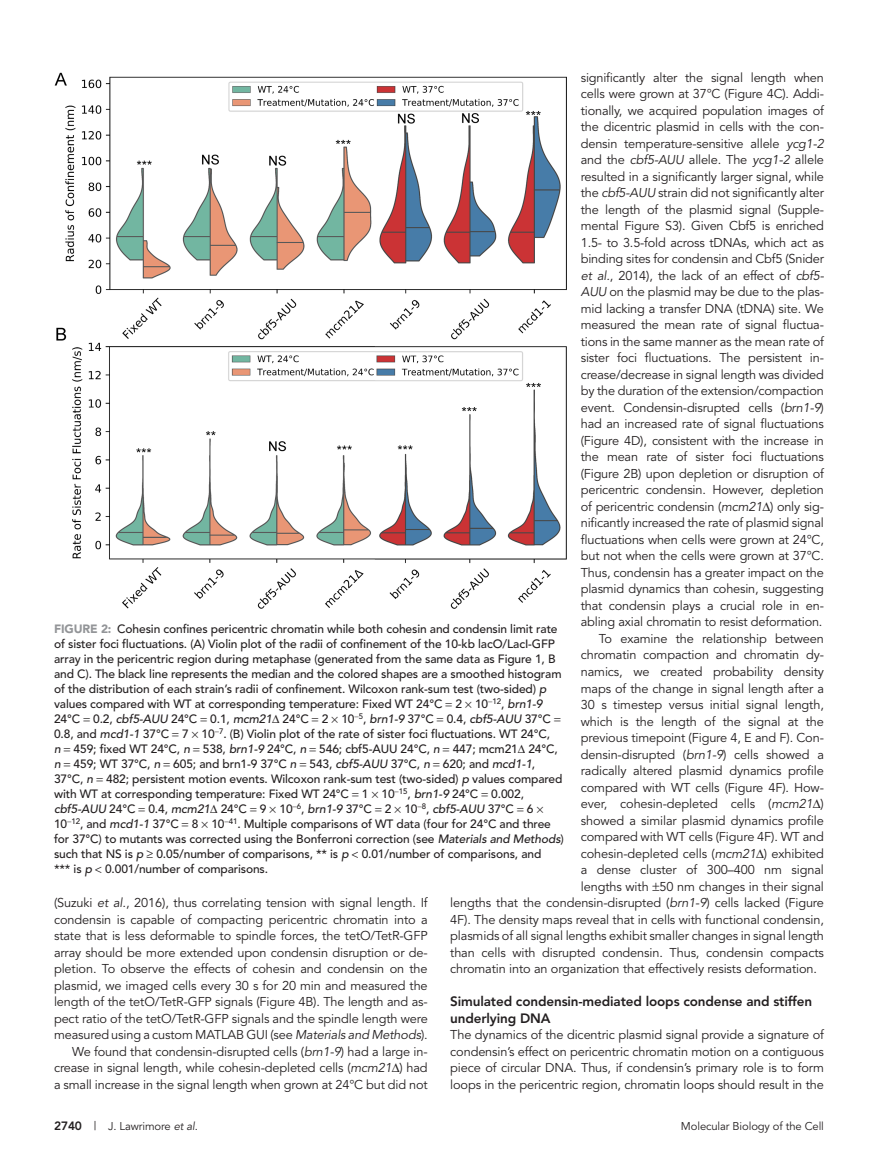
<style>
.page{position:relative;width:878px;height:1175px;background:#fff}
.page>*{position:absolute;margin:0;border:0;box-sizing:border-box;transform-origin:0 0}
.t1{font:800 13.5px/16.5px "Avenir";letter-spacing:-.01em;color:#231f20}
.Para{font:12.75px/16.5px "Avenir";letter-spacing:-.01em;color:#231f20;text-align:justify}
.ParaFL{font:12.75px/16.5px "Avenir";letter-spacing:-.01em;color:#231f20;text-align:justify}
.FigCaption{font:500 12px/15px "Avenir";letter-spacing:-.01em;color:#231f20}
.t2{font:11.25px "Avenir";letter-spacing:-.01em;color:#231f20}
.s1{font-style:italic}
.s2{font-weight:900;color:#939598}
.s3{font-weight:800;font-size:12px}
.s4{font-size:12px}
</style>
<div class="page">
<img style="left:54px;top:72px;width:513px;height:537px">
<p class="Para" style="left:580px;top:69px;width:245px">significantly alter the signal length when cells were grown at 37°C (Figure 4C). Addi&shy;tionally, we acquired population images of the dicentric plasmid in cells with the con&shy;densin temperature-sensitive allele <span class="s1">ycg1-2 </span>and the <span class="s1">cbf5-AUU</span> allele. The <span class="s1">ycg1-2</span> allele resulted in a significantly larger signal, while the <span class="s1">cbf5-AUU</span> strain did not significantly alter the length of the plasmid signal (Supple&shy;mental Figure S3). Given Cbf5 is enriched 1.5- to 3.5-fold across tDNAs, which act as binding sites for condensin and Cbf5 (Snider <span class="s1">et al.</span>, 2014), the lack of an effect of <span class="s1">cbf5- AUU</span> on the plasmid may be due to the plas&shy;mid lacking a transfer DNA (tDNA) site. We measured the mean rate of signal fluctua&shy;tions in the same manner as the mean rate of sister foci fluctuations. The persistent in&shy;crease/decrease in signal length was divided by the duration of the extension/compaction event. Condensin-disrupted cells (<span class="s1">brn1-9</span>) had an increased rate of signal fluctuations (Figure 4D), consistent with the increase in the mean rate of sister foci fluctuations (Figure 2B) upon depletion or disruption of pericentric condensin. However, depletion of pericentric condensin (<span class="s1">mcm21</span> ) only sig&shy;nificantly increased the rate of plasmid signal fluctuations when cells were grown at 24°C, but not when the cells were grown at 37°C.<br>Thus, condensin has a greater impact on the plasmid dynamics than cohesin, suggesting that condensin plays a crucial role in en&shy;abling axial chromatin to resist deformation.</p>
<p class="Para" style="left:598px;top:630px;width:227px">To examine the relationship between</p>
<p class="Para" style="left:580px;top:647px;width:245px">chromatin compaction and chromatin dy-</p>
<p class="Para" style="left:580px;top:663px;width:245px">namics, we created probability density</p>
<p class="Para" style="left:580px;top:680px;width:244px">maps of the change in signal length after a</p>
<p class="Para" style="left:580px;top:696px;width:244px">30 s timestep versus initial signal length,</p>
<p class="Para" style="left:580px;top:713px;width:245px">which is the length of the signal at the</p>
<p class="Para" style="left:580px;top:729px;width:245px">previous timepoint (Figure 4, E and F). Con-</p>
<p class="Para" style="left:580px;top:746px;width:245px">densin-disrupted (<span class="s1">brn1-9</span>) cells showed a</p>
<p class="Para" style="left:580px;top:762px;width:245px">radically altered plasmid dynamics profile</p>
<p class="Para" style="left:580px;top:779px;width:245px">compared with WT cells (Figure 4F). How-</p>
<p class="Para" style="left:580px;top:795px;width:244px">ever, cohesin-depleted cells (<span class="s1">mcm21</span> )</p>
<p class="Para" style="left:580px;top:812px;width:245px">showed a similar plasmid dynamics profile</p>
<p class="Para" style="left:580px;top:828px;width:245px">compared with WT cells (Figure 4F). WT and</p>
<p class="Para" style="left:580px;top:845px;width:245px">cohesin-depleted cells (<span class="s1">mcm21</span> ) exhibited</p>
<p class="Para" style="left:580px;top:861px;width:245px">a dense cluster of 300–400 nm signal</p>
<p class="Para" style="left:580px;top:878px;width:245px">lengths with 50 nm changes in their signal</p>
<p class="Para" style="left:450px;top:894px;width:375px">lengths that the condensin-disrupted (<span class="s1">brn1-9</span>) cells lacked (Figure</p>
<p class="Para" style="left:450px;top:911px;width:375px">4F). The density maps reveal that in cells with functional condensin,</p>
<p class="Para" style="left:450px;top:927px;width:375px">plasmids of all signal lengths exhibit smaller changes in signal length</p>
<p class="Para" style="left:450px;top:944px;width:375px">than cells with disrupted condensin. Thus, condensin compacts</p>
<p class="Para" style="left:450px;top:960px;width:368px">chromatin into an organization that effectively resists deformation.</p>
<h2 class="t1" style="left:450px;top:993px;width:363px">Simulated condensin-mediated loops condense and stiffen underlying DNA</h2>
<p class="ParaFL" style="left:450px;top:1026px;width:375px">The dynamics of the dicentric plasmid signal provide a signature of condensin’s effect on pericentric chromatin motion on a contiguous piece of circular DNA. Thus, if condensin’s primary role is to form loops in the pericentric region, chromatin loops should result in the</p>
<p class="FigCaption" style="left:54px;top:621px;width:511px"><span class="s2">FIGURE 2:</span> Cohesin confines pericentric chromatin while both cohesin and condensin limit rate of sister foci fluctuations. (A) Violin plot of the radii of confinement of the 10-kb lacO/LacI-GFP array in the pericentric region during metaphase (generated from the same data as Figure 1, B and C). The black line represents the median and the colored shapes are a smoothed histogram of the distribution of each strain’s radii of confinement. Wilcoxon rank-sum test (two-sided) <span class="s1">p </span>values compared with WT at corresponding temperature: Fixed WT 24°C 2 10−<sup>12</sup>, <span class="s1">brn1-9<br></span>24°C 0.2, <span class="s1">cbf5-AUU</span> 24°C 0.1, <span class="s1">mcm21</span> 24°C 2 10−<sup>5</sup>, <span class="s1">brn1-9</span> 37°C 0.4, <span class="s1">cbf5-AUU</span> 37°C 0.8, and <span class="s1">mcd1-1</span> 37°C 7 10−<sup>7</sup>. (B) Violin plot of the rate of sister foci fluctuations. WT 24°C,<br><span class="s1">n</span> 459; fixed WT 24°C, <span class="s1">n</span> 538, <span class="s1">brn1-9</span> 24°C, <span class="s1">n</span> 546; cbf5-AUU 24°C, <span class="s1">n</span> 447; mcm21 24°C, <span class="s1">n</span> 459; WT 37°C, <span class="s1">n</span> 605; and brn1-9 37°C <span class="s1">n</span> 543, <span class="s1">cbf5-AUU</span> 37°C, <span class="s1">n</span> 620; and <span class="s1">mcd1-1</span>, 37°C, <span class="s1">n</span> 482; persistent motion events. Wilcoxon rank-sum test (two-sided) <span class="s1">p</span> values compared with WT at corresponding temperature: Fixed WT 24°C 1 10−<sup>15</sup>, <span class="s1">brn1-9</span> 24°C 0.002, <span class="s1">cbf5-AUU</span> 24°C 0.4, <span class="s1">mcm21</span> 24°C 9 10−<sup>6</sup>, <span class="s1">brn1-9</span> 37°C 2 10−<sup>8</sup>, <span class="s1">cbf5-AUU</span> 37°C 6<br>10−<sup>12</sup>, and <span class="s1">mcd1-1</span> 37°C 8 10−<sup>41</sup>. Multiple comparisons of WT data (four for 24°C and three for 37°C) to mutants was corrected using the Bonferroni correction (see <span class="s1">Materials and Methods</span>) such that NS is <span class="s1">p</span> ≥ 0.05/number of comparisons, ** is <span class="s1">p</span> 0.01/number of comparisons, and<br>*** is <span class="s1">p</span> 0.001/number of comparisons.</p>
<p class="ParaFL" style="left:54px;top:894px;width:375px">(Suzuki <span class="s1">et al.</span>, 2016), thus correlating tension with signal length. If condensin is capable of compacting pericentric chromatin into a state that is less deformable to spindle forces, the tetO/TetR-GFP array should be more extended upon condensin disruption or de&shy;pletion. To observe the effects of cohesin and condensin on the plasmid, we imaged cells every 30 s for 20 min and measured the length of the tetO/TetR-GFP signals (Figure 4B). The length and as&shy;pect ratio of the tetO/TetR-GFP signals and the spindle length were measured using a custom MATLAB GUI (see <span class="s1">Materials and Methods</span>).</p>
<p class="Para" style="left:54px;top:1043px;width:375px;text-indent:18px">We found that condensin-disrupted cells (<span class="s1">brn1-9</span>) had a large in&shy;crease in signal length, while cohesin-depleted cells (<span class="s1">mcm21</span> ) had a small increase in the signal length when grown at 24°C but did not</p>
<p class="t2" style="left:54px;top:1119px;width:145px"><span class="s3">2740</span> <span class="s4">|</span> J. Lawrimore <span class="s1">et al</span>.</p>
<p class="t2" style="left:681px;top:1119px;width:144px">Molecular Biology of the Cell</p>
</div>
